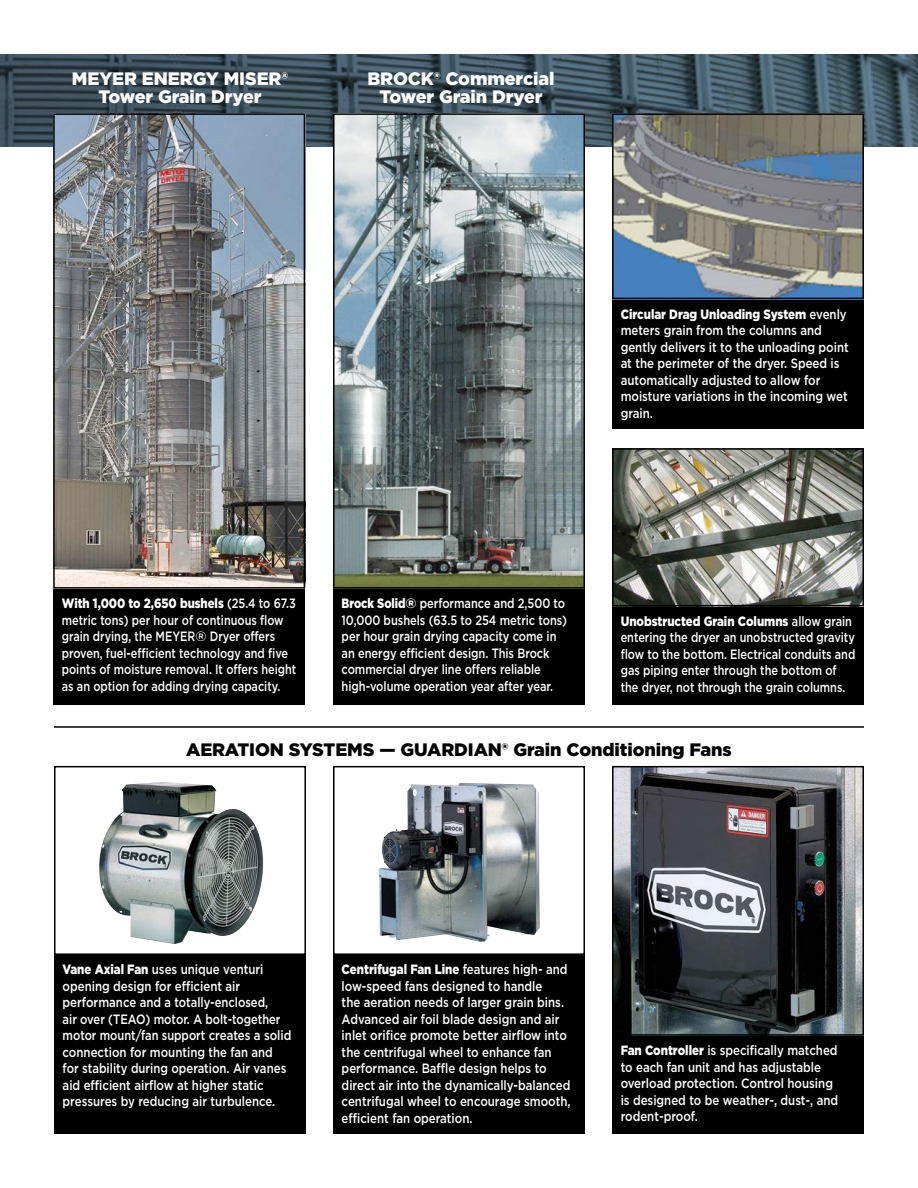
<style>
.page{position:relative;width:918px;height:1188px;background:#fff}
.page>*{position:absolute;margin:0;border:0;box-sizing:border-box;transform-origin:0 0}
.t1{font:900 18px/18px "Gotham";letter-spacing:-.005em;color:#fff;text-align:center}
.t2{font:900 18px "Gotham";letter-spacing:-.005em;color:#000}
.t3{font:500 13.5px/16.5px "Gotham";color:#fff;scale:.85 1}
.t4{font:500 13.5px/16.5px "Gotham";color:#fff;scale:.81 1}
.t5{font:500 13.5px/16.5px "Gotham";color:#fff;scale:.82 1}
.s1{font-weight:900}
</style>
<div class="page">
<svg style="left:0;top:54px;width:918px;height:92px;background:#3d515d"></svg>
<div style="left:53px;top:589px;width:252px;height:116px;background:#000"></div>
<div style="left:612px;top:299px;width:252px;height:130px;background:#000"></div>
<div style="left:333px;top:589px;width:252px;height:116px;background:#000"></div>
<div style="left:54px;top:955px;width:252px;height:179px;background:#000"></div>
<div style="left:612px;top:606px;width:252px;height:99px;background:#000"></div>
<div style="left:333px;top:955px;width:252px;height:179px;background:#000"></div>
<div style="left:612px;top:1036px;width:252px;height:98px;background:#000"></div>
<img style="left:99px;top:782px;width:164px;height:162px">
<div style="left:54px;top:766px;width:252px;height:189px;border:2px solid #000"></div>
<img style="left:615px;top:769px;width:246px;height:264px">
<div style="left:612px;top:766px;width:252px;height:270px;border:2px solid #000"></div>
<img style="left:379px;top:783px;width:161px;height:159px">
<div style="left:333px;top:766px;width:252px;height:189px;border:2px solid #000"></div>
<img style="left:615px;top:116px;width:246px;height:180px">
<div style="left:612px;top:113px;width:252px;height:186px;border:2px solid #000"></div>
<img style="left:336px;top:116px;width:246px;height:470px">
<div style="left:333px;top:113px;width:252px;height:476px;border:2px solid #000"></div>
<img style="left:615px;top:451px;width:246px;height:152px">
<div style="left:612px;top:448px;width:252px;height:158px;border:2px solid #000"></div>
<img style="left:56px;top:116px;width:246px;height:470px">
<div style="left:53px;top:113px;width:252px;height:476px;border:2px solid #000"></div>
<hr style="left:54px;top:726px;width:810px;height:2px;background:#000">
<h1 class="t1" style="left:72px;top:70px;width:218px">MEYER ENERGY MISER®<br>Tower Grain Dryer</h1>
<h1 class="t1" style="left:367px;top:70px;width:189px">BROCK® Commercial<br>Tower Grain Dryer</h1>
<p class="t3" style="left:621px;top:305px;width:270px"><span class="s1">Circular Drag Unloading System</span> evenly meters grain from the columns and gently delivers it to the unloading point at the perimeter of the dryer. Speed is automatically adjusted to allow for moisture variations in the incoming wet grain.</p>
<p class="t4" style="left:62px;top:595px;width:291px"><span class="s1">With 1,000 to 2,650 bushels</span> (25.4 to 67.3 metric tons) per hour of continuous flow grain drying, the MEYER® Dryer offers proven, fuel-efficient technology and five points of moisture removal. It offers height as an option for adding drying capacity.</p>
<p class="t5" style="left:342px;top:595px;width:276px"><span class="s1">Brock Solid®</span> performance and 2,500 to 10,000 bushels (63.5 to 254 metric tons) per hour grain drying capacity come in an energy efficient design. This Brock commercial dryer line offers reliable high-volume operation year after year.</p>
<p class="t4" style="left:621px;top:613px;width:291px"><span class="s1">Unobstructed Grain Columns</span> allow grain entering the dryer an unobstructed gravity flow to the bottom. Electrical conduits and gas piping enter through the bottom of the dryer, not through the grain columns.</p>
<h1 class="t2" style="left:186px;top:737px;width:547px">AERATION SYSTEMS — GUARDIAN® Grain Conditioning Fans</h1>
<p class="t3" style="left:63px;top:961px;width:271px"><span class="s1">Vane Axial Fan</span> uses unique venturi opening design for efficient air performance and a totally-enclosed,<br>air over (TEAO) motor. A bolt-together motor mount/fan support creates a solid connection for mounting the fan and for stability during operation. Air vanes aid efficient airflow at higher static pressures by reducing air turbulence.</p>
<p class="t3" style="left:342px;top:961px;width:271px"><span class="s1">Centrifugal Fan Line</span> features high- and low-speed fans designed to handle<br>the aeration needs of larger grain bins.<br>Advanced air foil blade design and air inlet orifice promote better airflow into the centrifugal wheel to enhance fan performance. Baffle design helps to direct air into the dynamically-balanced centrifugal wheel to encourage smooth, efficient fan operation.</p>
<p class="t3" style="left:621px;top:1042px;width:258px"><span class="s1">Fan Controller</span> is specifically matched to each fan unit and has adjustable overload protection. Control housing is designed to be weather-, dust-, and rodent-proof.</p>
</div>
